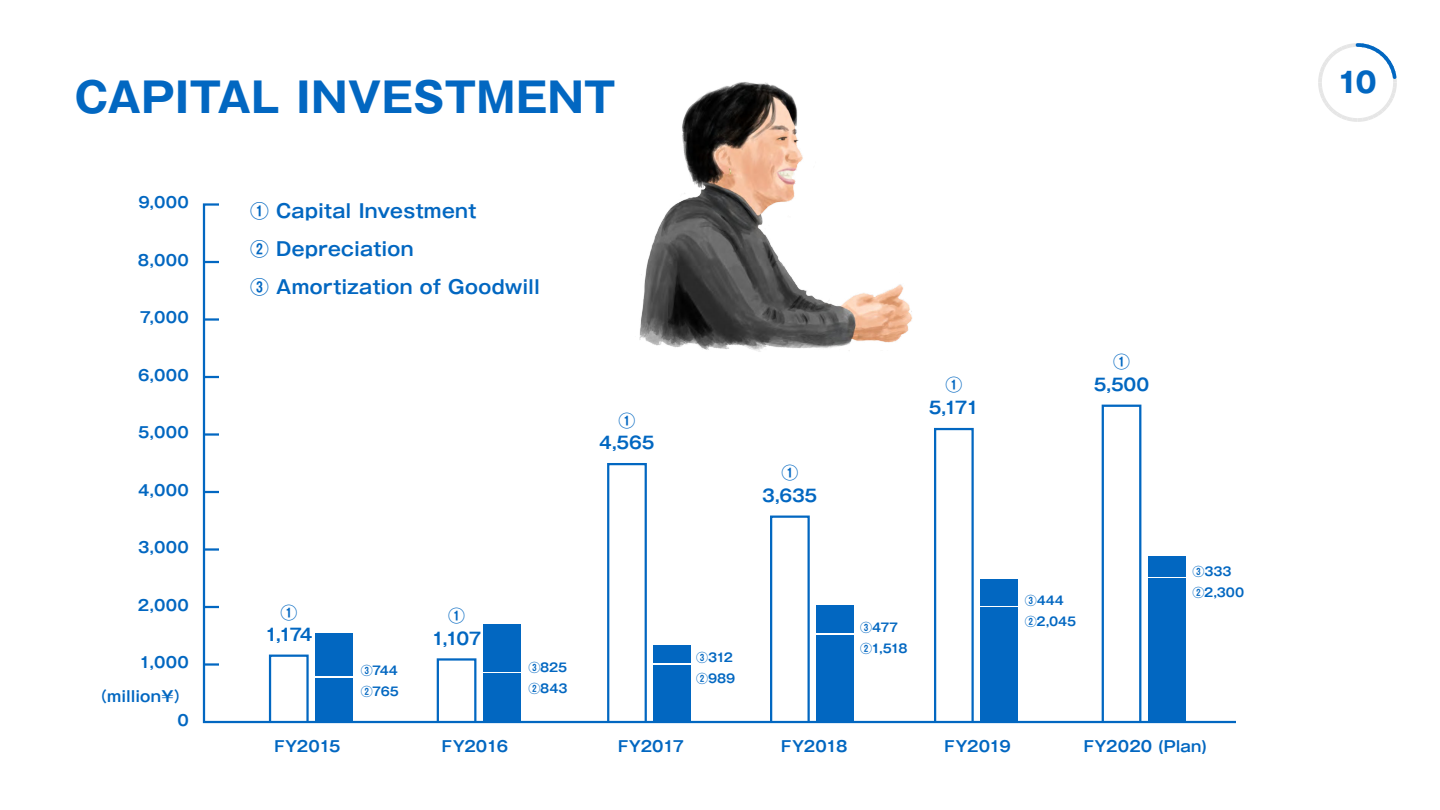
<style>
.page{position:relative;width:1440px;height:810px;background:#fff}
.page>*{position:absolute;margin:0;border:0;box-sizing:border-box;transform-origin:0 0}
.t1{font:700 41.25px "Gothic MB101 Pro";letter-spacing:.01em;color:#0267c1}
.t2{font:700 28.12px "Gothic MB101 Pro";color:#0267c1}
.t3{font:700 18.75px "Gothic MB101 Pro De";letter-spacing:.01em;color:#0267c1}
.t4{font:700 16.88px/22.5px "Gothic MB101 Pro De";letter-spacing:-.03em;color:#0267c1;text-align:center}
.t5{font:700 15px "Gothic MB101 Pro De";letter-spacing:.01em;color:#0267c1}
.t6{font:700 12px/21px "Gothic MB101 Pro De";letter-spacing:-.005em;color:#0267c1}
.t7{font:700 12px/21px "Gothic MB101 Pro De";letter-spacing:-.07em;color:#0267c1}
.t8{font:700 12px/21px "Gothic MB101 Pro De";letter-spacing:-.045em;color:#0267c1}
</style>
<div class="page">
<svg style="left:202px;top:203px;width:1034px;height:521px"></svg>
<svg style="left:204px;top:261px;width:15px;height:2px"></svg>
<hr style="left:204px;top:663px;width:15px;height:3px;background:#0267c1">
<svg style="left:204px;top:606px;width:15px;height:2px"></svg>
<hr style="left:204px;top:548px;width:15px;height:3px;background:#0267c1">
<svg style="left:204px;top:491px;width:15px;height:2px"></svg>
<hr style="left:204px;top:433px;width:15px;height:3px;background:#0267c1">
<svg style="left:204px;top:376px;width:15px;height:2px"></svg>
<hr style="left:204px;top:318px;width:15px;height:3px;background:#0267c1">
<div style="left:315px;top:678px;width:38px;height:44px;background:#0267c1"></div>
<div style="left:315px;top:634px;width:38px;height:42px;background:#0267c1"></div>
<div style="left:269px;top:655px;width:40px;height:68px;border:2px solid #0267c1"></div>
<div style="left:483px;top:674px;width:37px;height:48px;background:#0267c1"></div>
<div style="left:483px;top:625px;width:37px;height:47px;background:#0267c1"></div>
<div style="left:437px;top:658px;width:39px;height:65px;border:2px solid #0267c1"></div>
<div style="left:653px;top:666px;width:38px;height:56px;background:#0267c1"></div>
<div style="left:653px;top:645px;width:38px;height:18px;background:#0267c1"></div>
<div style="left:607px;top:463px;width:40px;height:260px;border:2px solid #0267c1"></div>
<div style="left:816px;top:635px;width:38px;height:87px;background:#0267c1"></div>
<div style="left:816px;top:606px;width:38px;height:27px;background:#0267c1"></div>
<div style="left:770px;top:516px;width:40px;height:207px;border:2px solid #0267c1"></div>
<div style="left:980px;top:608px;width:38px;height:114px;background:#0267c1"></div>
<div style="left:980px;top:579px;width:38px;height:27px;background:#0267c1"></div>
<div style="left:934px;top:428px;width:40px;height:295px;border:2px solid #0267c1"></div>
<div style="left:1148px;top:579px;width:37px;height:143px;background:#0267c1"></div>
<div style="left:1148px;top:556px;width:37px;height:20px;background:#0267c1"></div>
<div style="left:1102px;top:405px;width:39px;height:318px;border:2px solid #0267c1"></div>
<img style="left:634px;top:82px;width:283px;height:275px">
<svg style="left:1318px;top:43px;width:79px;height:79px"></svg>
<h1 class="t1" style="left:75px;top:63px;width:542px">CAPITAL INVESTMENT</h1>
<p class="t5" style="left:138px;top:190px;width:52px">9,000</p>
<p class="t5" style="left:138px;top:248px;width:53px">8,000</p>
<p class="t5" style="left:140px;top:305px;width:51px">7,000</p>
<p class="t5" style="left:138px;top:363px;width:52px">6,000</p>
<p class="t5" style="left:138px;top:420px;width:52px">5,000</p>
<p class="t5" style="left:138px;top:478px;width:52px">4,000</p>
<p class="t5" style="left:138px;top:535px;width:52px">3,000</p>
<p class="t5" style="left:138px;top:593px;width:53px">2,000</p>
<p class="t5" style="left:139px;top:650px;width:51px">1,000</p>
<p class="t5" style="left:92px;top:684px;width:98px">（million¥）</p>
<p class="t5" style="left:178px;top:708px;width:13px">0</p>
<p class="t3" style="left:250px;top:195px;width:228px">① Capital Investment</p>
<p class="t3" style="left:250px;top:233px;width:165px">② Depreciation</p>
<p class="t3" style="left:250px;top:272px;width:291px">③ Amortization of Goodwill</p>
<p class="t4" style="left:265px;top:599px;width:49px">①<br>1,174</p>
<p class="t8" style="left:361px;top:658px;width:40px">③744<br>②765</p>
<p class="t4" style="left:432px;top:603px;width:51px">①<br>1,107</p>
<p class="t4" style="left:599px;top:407px;width:57px">①<br>4,565</p>
<p class="t4" style="left:762px;top:460px;width:57px">①<br>3,635</p>
<p class="t6" style="left:528px;top:655px;width:41px">③825<br>②843</p>
<p class="t6" style="left:696px;top:646px;width:41px">③312<br>②989</p>
<p class="t4" style="left:929px;top:372px;width:52px">①<br>5,171</p>
<p class="t7" style="left:860px;top:616px;width:49px">③477<br>②1,518</p>
<p class="t4" style="left:1094px;top:349px;width:57px">①<br>5,500</p>
<p class="t6" style="left:1025px;top:589px;width:53px">③444<br>②2,045</p>
<p class="t6" style="left:1192px;top:560px;width:53px">③333<br>②2,300</p>
<p class="t5" style="left:274px;top:734px;width:68px">FY2015</p>
<p class="t5" style="left:442px;top:734px;width:68px">FY2016</p>
<p class="t5" style="left:618px;top:734px;width:67px">FY2017</p>
<p class="t5" style="left:781px;top:734px;width:68px">FY2018</p>
<p class="t5" style="left:945px;top:734px;width:68px">FY2019</p>
<p class="t5" style="left:1084px;top:734px;width:125px">FY2020 (Plan)</p>
<h2 class="t2" style="left:1337px;top:59px;width:41px">10</h2>
</div>
